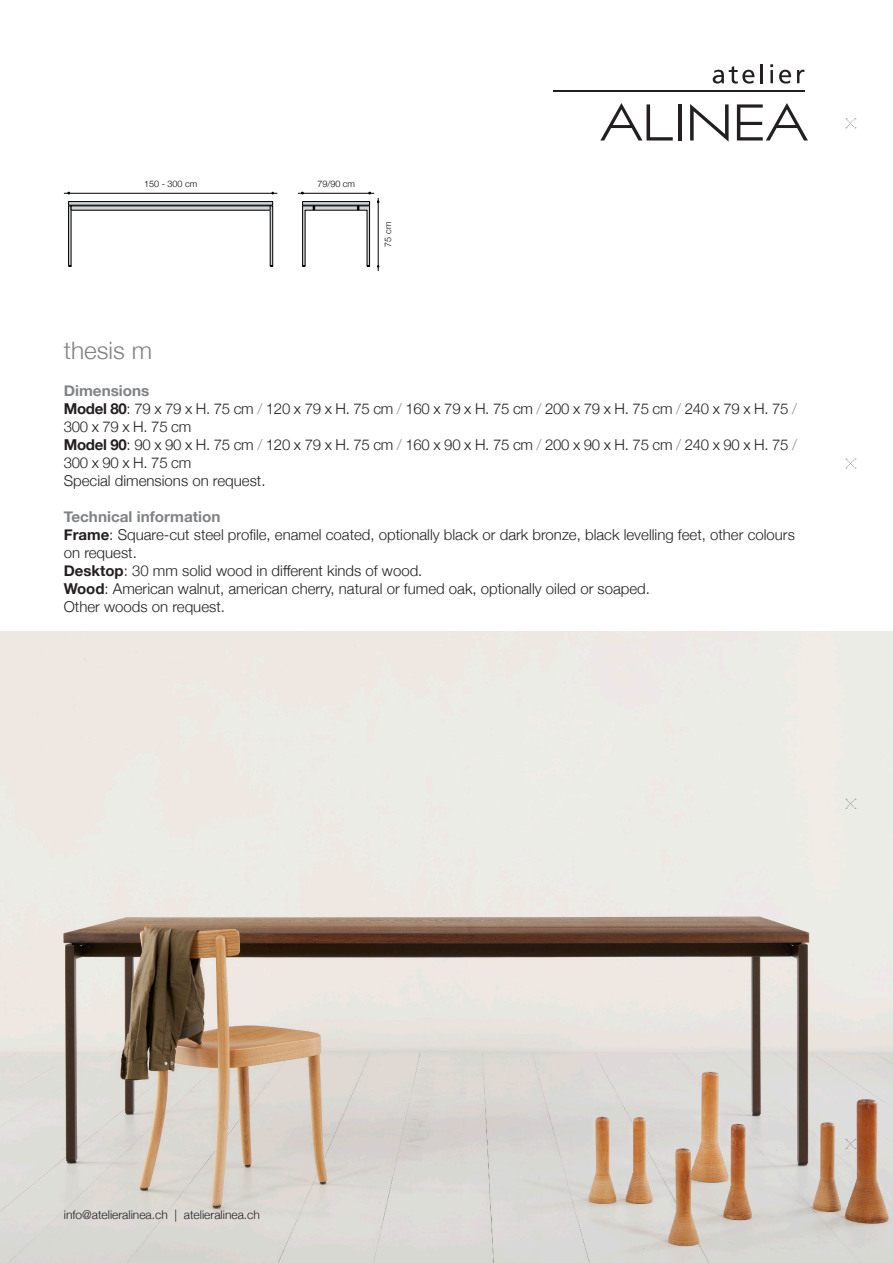
<style>
.page{position:relative;width:893px;height:1263px;background:#fff}
.page>*{position:absolute;margin:0;border:0;box-sizing:border-box;transform-origin:0 0}
.t1{font:300 24px "Helvetica Neue";color:#808285}
.t2{font:300 15px/18px "Helvetica Neue";color:#231f20}
.t3{font:300 15px/18px "Helvetica Neue";letter-spacing:-.02em;color:#231f20}
.t4{font:700 15px "Helvetica Neue";color:#808285}
.t5{font:300 12px "Helvetica Neue";color:#231f20}
.t6{font:300 9px "Helvetica Neue";color:#000}
.s1{font-weight:700}
.s2{color:#8a8c8f}
</style>
<div class="page">
<img style="left:0;top:631px;width:893px;height:632px">
<div style="left:302px;top:201px;width:68px;height:4px;border:1px solid #000"></div>
<svg style="left:302px;top:206px;width:68px;height:61px"></svg>
<div style="left:270px;top:206px;width:3px;height:60px;border:1px solid #000"></div>
<div style="left:68px;top:206px;width:3px;height:60px;border:1px solid #000"></div>
<div style="left:68px;top:201px;width:205px;height:4px;border:1px solid #000"></div>
<hr style="left:64px;top:193px;width:213px;height:1px;background:#000">
<hr style="left:298px;top:193px;width:76px;height:1px;background:#000">
<hr style="left:378px;top:198px;width:1px;height:73px;background:#000">
<hr style="left:678px;top:104px;width:3px;height:36px;background:#231f20">
<svg style="left:690px;top:104px;width:39px;height:38px"></svg>
<svg style="left:600px;top:103px;width:73px;height:37px"></svg>
<svg style="left:737px;top:103px;width:71px;height:37px"></svg>
<svg style="left:713px;top:66px;width:41px;height:18px"></svg>
<svg style="left:761px;top:64px;width:2px;height:19px"></svg>
<svg style="left:770px;top:64px;width:3px;height:19px"></svg>
<svg style="left:779px;top:70px;width:12px;height:14px"></svg>
<svg style="left:797px;top:70px;width:7px;height:13px"></svg>
<hr style="left:553px;top:90px;width:251px;height:1px;background:#231f20">
<svg style="left:845px;top:1139px;width:11px;height:10px"></svg>
<svg style="left:845px;top:799px;width:11px;height:10px"></svg>
<svg style="left:845px;top:459px;width:11px;height:10px"></svg>
<svg style="left:845px;top:118px;width:11px;height:10px"></svg>
<svg style="left:176px;top:1209px;width:1px;height:13px"></svg>
<p class="t6" style="left:144px;top:176px;width:55px">150 - 300 cm</p>
<p class="t6" style="left:317px;top:176px;width:39px">79/90 cm</p>
<p class="t6" style="left:381px;top:247px;width:26px;rotate:-90deg">75 cm</p>
<p class="t1" style="left:64px;top:331px;width:90px">thesis m</p>
<p class="t4" style="left:64px;top:379px;width:87px">Dimensions</p>
<p class="t3" style="left:64px;top:399px;width:735px"><span class="s1">Model 80</span>: 79 x 79 x H. 75 cm <span class="s2">/</span> 120 x 79 x H. 75 cm <span class="s2">/</span> 160 x 79 x H. 75 cm <span class="s2">/</span> 200 x 79 x H. 75 cm <span class="s2">/</span> 240 x 79 x H. 75 <span class="s2">/<br></span>300 x 79 x H. 75 cm</p>
<p class="t3" style="left:64px;top:435px;width:735px"><span class="s1">Model 90</span>: 90 x 90 x H. 75 cm <span class="s2">/</span> 120 x 79 x H. 75 cm <span class="s2">/</span> 160 x 90 x H. 75 cm <span class="s2">/</span> 200 x 90 x H. 75 cm <span class="s2">/</span> 240 x 90 x H. 75 <span class="s2">/<br></span>300 x 90 x H. 75 cm</p>
<p class="t2" style="left:64px;top:471px;width:203px">Special dimensions on request.</p>
<p class="t4" style="left:64px;top:505px;width:158px">Technical information</p>
<p class="t2" style="left:64px;top:525px;width:733px"><span class="s1">Frame</span>: Square-cut steel profile, enamel coated, optionally black or dark bronze, black levelling feet, other colours on request.</p>
<p class="t2" style="left:64px;top:561px;width:360px"><span class="s1">Desktop</span>: 30 mm solid wood in different kinds of wood.</p>
<p class="t2" style="left:64px;top:579px;width:588px"><span class="s1">Wood</span>: American walnut, american cherry, natural or fumed oak, optionally oiled or soaped.</p>
<p class="t2" style="left:64px;top:597px;width:163px">Other woods on request.</p>
<p class="t5" style="left:64px;top:1205px;width:106px">info@atelieralinea.ch</p>
<p class="t5" style="left:184px;top:1205px;width:78px">atelieralinea.ch</p>
</div>
